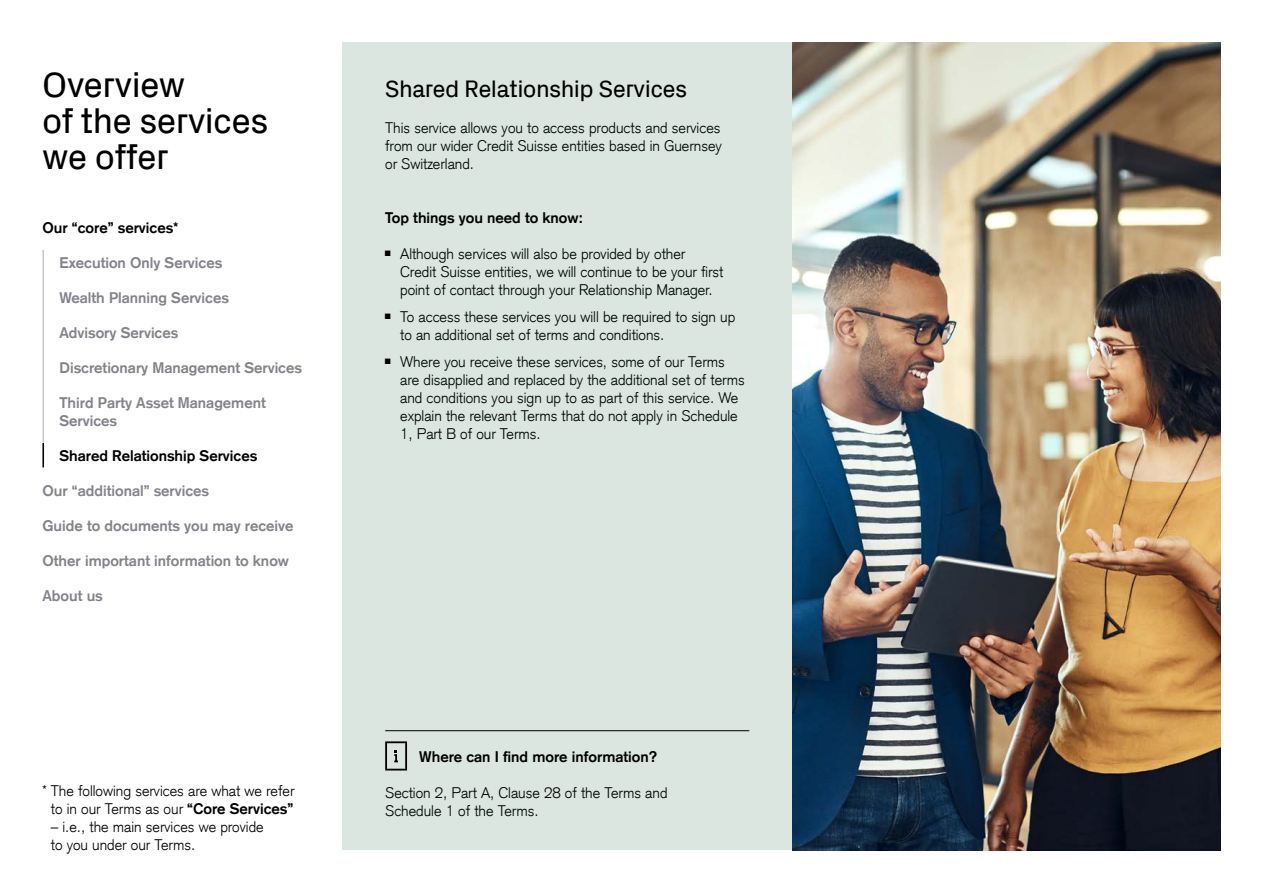
<style>
.page{position:relative;width:1263px;height:893px;background:#fff}
.page>*{position:absolute;margin:0;border:0;box-sizing:border-box;transform-origin:0 0}
.t1{font:36px/36px "Credit Suisse Headline";color:#000}
.Intro_Black{font:24px "Credit Suisse Headline";color:#000}
.Body_Copy_Light{font:300 15px/18px "Credit Suisse Type";color:#000}
.Navigation_Bold_10pt{font:700 15px/18px "Credit Suisse Type";color:#82838c}
.Body_Copy_Bold{font:700 15px "Credit Suisse Type";color:#000}
.Navigation_Bold_10pt-2{font:700 15px "Credit Suisse Type";color:#000}
.s1{font-weight:700}
</style>
<div class="page">
<div style="left:342px;top:43px;width:450px;height:807px;background:#dae6df"></div>
<hr style="left:43px;top:250px;width:1px;height:217px;background:#c5c6cf">
<img style="left:792px;top:43px;width:428px;height:807px">
<svg style="left:43px;top:443px;width:1px;height:24px"></svg>
<hr style="left:385px;top:730px;width:364px;height:1px;background:#000">
<svg style="left:385px;top:741px;width:22px;height:29px"></svg>
<h1 class="t1" style="left:43px;top:65px;width:227px">Overview<br>of the services we offer</h1>
<p class="Intro_Black" style="left:385px;top:72px;width:303px">Shared Relationship Services</p>
<p class="Body_Copy_Light" style="left:385px;top:118px;width:338px;text-align:justify">This service allows you to access products and services from our wider Credit Suisse entities based in Guernsey or Switzerland.</p>
<p class="Navigation_Bold_10pt-2" style="left:43px;top:219px;width:137px">Our “core” services*</p>
<p class="Navigation_Bold_10pt" style="left:60px;top:254px;width:164px">Execution Only Services</p>
<p class="Navigation_Bold_10pt" style="left:60px;top:289px;width:171px">Wealth Planning Services</p>
<p class="Navigation_Bold_10pt" style="left:60px;top:324px;width:120px">Advisory Services</p>
<p class="Navigation_Bold_10pt" style="left:60px;top:359px;width:244px">Discretionary Management Services</p>
<p class="Navigation_Bold_10pt" style="left:60px;top:394px;width:208px">Third Party Asset Management<br>Services</p>
<p class="Navigation_Bold_10pt-2" style="left:60px;top:447px;width:199px">Shared Relationship Services</p>
<p class="Navigation_Bold_10pt" style="left:43px;top:482px;width:168px">Our “additional” services</p>
<p class="Navigation_Bold_10pt" style="left:43px;top:517px;width:252px">Guide to documents you may receive</p>
<p class="Navigation_Bold_10pt" style="left:43px;top:552px;width:248px">Other important information to know</p>
<p class="Navigation_Bold_10pt" style="left:43px;top:587px;width:62px">About us</p>
<p class="Body_Copy_Light" style="left:43px;top:782px;width:253px;text-align:center">* The following services are what we refer to in our Terms as our <span class="s1">“Core Services”</span></p>
<p class="Body_Copy_Light" style="left:51px;top:818px;width:214px">– i.e., the main services we provide to you under our Terms.</p>
<p class="Body_Copy_Bold" style="left:385px;top:208px;width:199px">Top things you need to know:</p>
<p class="Body_Copy_Light" style="left:400px;top:244px;width:325px">Although services will also be provided by other<br>Credit Suisse entities, we will continue to be your first point of contact through your Relationship Manager.</p>
<p class="Body_Copy_Light" style="left:400px;top:307px;width:337px">To access these services you will be required to sign up to an additional set of terms and conditions.</p>
<p class="Body_Copy_Light" style="left:400px;top:352px;width:346px">Where you receive these services, some of our Terms are disapplied and replaced by the additional set of terms and conditions you sign up to as part of this service. We explain the relevant Terms that do not apply in Schedule 1, Part B of our Terms.</p>
<p class="Body_Copy_Bold" style="left:419px;top:748px;width:240px">Where can I find more information?</p>
<p class="Body_Copy_Light" style="left:385px;top:784px;width:284px">Section 2, Part A, Clause 28 of the Terms and<br>Schedule 1 of the Terms.</p>
</div>
